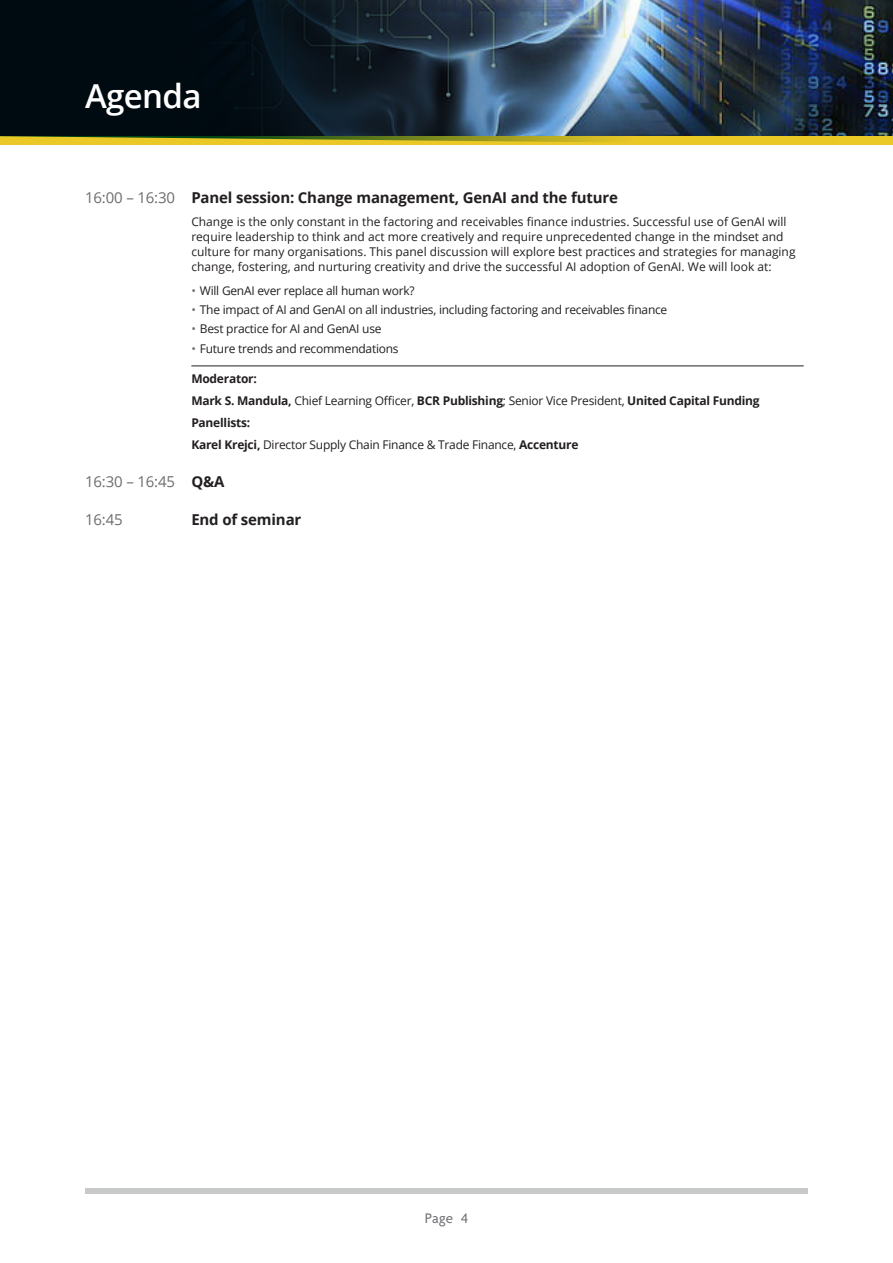
<style>
.page{position:relative;width:893px;height:1263px;background:#fff}
.page>*{position:absolute;margin:0;border:0;box-sizing:border-box;transform-origin:0 0}
.agendaspeaker{font:600 33px "Open Sans";letter-spacing:-.02em;color:#fff}
.agendasessiontitle{font:700 15px "Open Sans";letter-spacing:-.01em;color:#231f20}
.agendasessiontitle-2{font:15px "Open Sans";letter-spacing:-.01em;color:#6c6d70}
.t1{font:15px "Agenda";color:#6c6d70}
.agendabody{font:12px/15px "Open Sans";color:#231f20}
.agendabody-2{font:12px "Open Sans";letter-spacing:-.02em;color:#231f20}
.agendaspeaker-2{font:700 12px "Open Sans";letter-spacing:-.02em;color:#231f20}
.agendaspeaker-3{font:12px "Open Sans";letter-spacing:-.02em;color:#231f20}
.agendaspeaker_line_above{font:700 12px "Open Sans";letter-spacing:-.02em;color:#231f20}
.s1{font-weight:400;color:#6c6d70}
.s2{color:#6c6d70}
.s3{font-weight:400}
.s4{font-weight:700}
.s5{font-weight:700;color:#231f20}
</style>
<div class="page">
<img style="left:838px;top:0;width:55px;height:136px">
<div style="left:85px;top:1188px;width:723px;height:6px;background:#c8c9c9"></div>
<div style="left:0;top:136px;width:893px;height:9px;background:#eac926"></div>
<img style="left:0;top:0;width:838px;height:142px">
<hr style="left:191px;top:366px;width:613px;height:1px;background:#231f20">
<p class="agendaspeaker" style="left:85px;top:73px;width:118px">Agenda</p>
<p class="agendasessiontitle" style="left:85px;top:187px;width:534px"><span class="s1">16:00 – 16:30</span> Panel session: Change management, GenAI and the future</p>
<p class="agendabody" style="left:191px;top:214px;width:606px">Change is the only constant in the factoring and receivables finance industries. Successful use of GenAI will require leadership to think and act more creatively and require unprecedented change in the mindset and culture for many organisations. This panel discussion will explore best practices and strategies for managing change, fostering, and nurturing creativity and drive the successful AI adoption of GenAI. We will look at:</p>
<p class="agendabody-2" style="left:191px;top:282px;width:225px"><span class="s2">•</span> Will GenAI ever replace all human work?</p>
<p class="agendabody-2" style="left:191px;top:301px;width:477px"><span class="s2">•</span> The impact of AI and GenAI on all industries, including factoring and receivables finance</p>
<p class="agendabody-2" style="left:191px;top:321px;width:192px"><span class="s2">•</span> Best practice for AI and GenAI use</p>
<p class="agendabody-2" style="left:191px;top:340px;width:209px"><span class="s2">•</span> Future trends and recommendations</p>
<p class="agendaspeaker_line_above" style="left:191px;top:370px;width:67px">Moderator:</p>
<p class="agendaspeaker-2" style="left:191px;top:392px;width:570px">Mark S. Mandula, <span class="s3">Chief Learning Officer,</span> BCR Publishing<span class="s3">; Senior Vice President,</span> United Capital Funding</p>
<p class="agendaspeaker-2" style="left:191px;top:414px;width:60px">Panellists:</p>
<p class="agendaspeaker-3" style="left:191px;top:437px;width:389px"><span class="s4">Karel Krejci,</span> Director Supply Chain Finance &amp; Trade Finance, <span class="s4">Accenture</span></p>
<p class="agendasessiontitle-2" style="left:85px;top:471px;width:141px">16:30 – 16:45 <span class="s5">Q&amp;A</span></p>
<p class="agendasessiontitle-2" style="left:85px;top:509px;width:39px">16:45</p>
<p class="agendasessiontitle" style="left:191px;top:509px;width:112px">End of seminar</p>
<p class="t1" style="left:425px;top:1210px;width:45px">Page 4</p>
</div>
